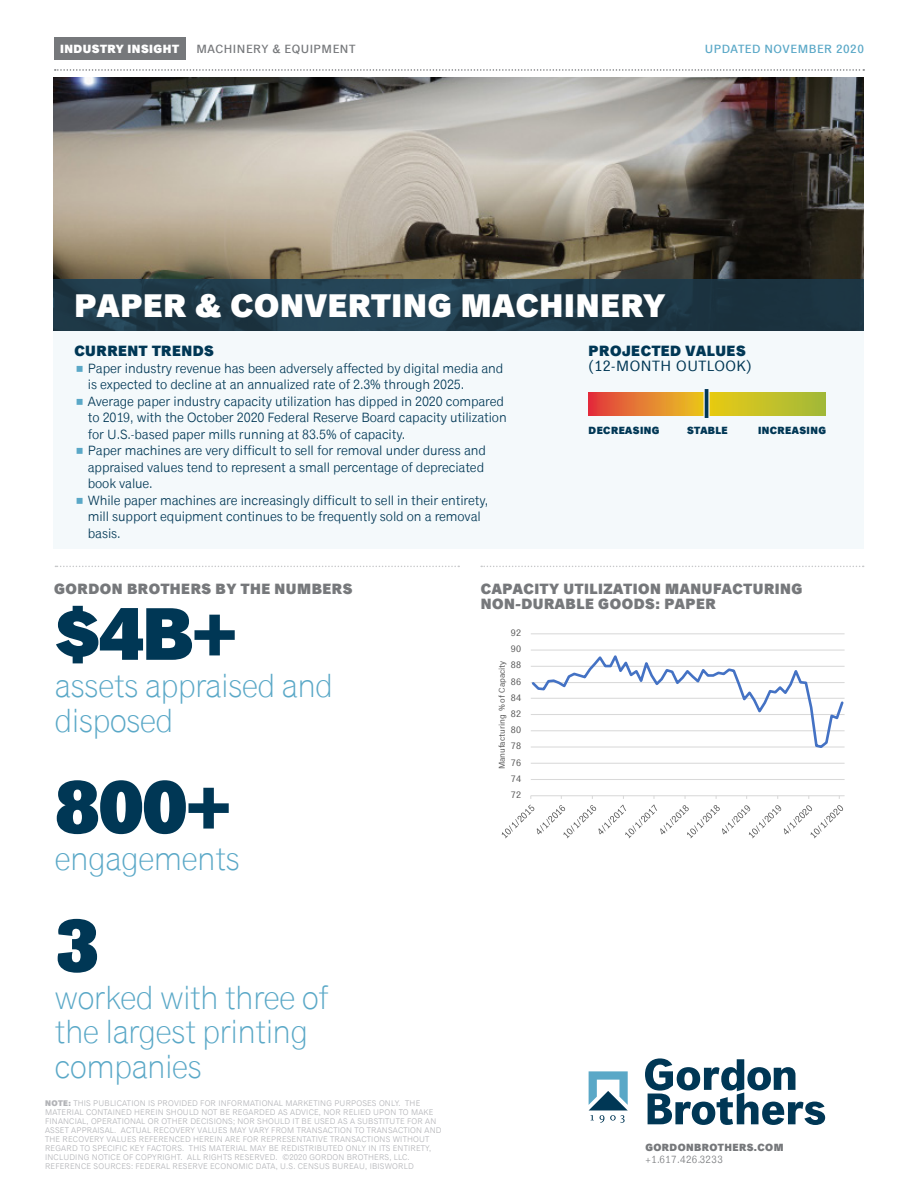
<style>
.page{position:relative;width:918px;height:1188px;background:#fff}
.page>*{position:absolute;margin:0;border:0;box-sizing:border-box;transform-origin:0 0}
.stat_-_S{font:800 75px "Classic Grotesque Pro";color:#003755}
.stat_-_descriptor{font:300 33px/34.5px "Classic Grotesque Pro";letter-spacing:-.025em;color:#5aa8c7}
.head{font:800 33px "Classic Grotesque Pro";letter-spacing:.025em;color:#fff}
.b-head{font:800 15px "Classic Grotesque Pro";letter-spacing:.035em;color:#76787b}
.intro_head{font:800 15px "Classic Grotesque Pro";letter-spacing:.035em;color:#003755}
.intro_head-2{font:15px "Classic Grotesque Pro";letter-spacing:.035em;color:#003755}
.t1{font:13.5px/16.5px "Classic Grotesque Pro";letter-spacing:-.01em;color:#003755}
.industry_names{font:500 12px "Classic Grotesque Pro";letter-spacing:.04em;color:#76787b}
.update_info{font:500 12px "Classic Grotesque Pro";letter-spacing:.04em;color:#5aa8c7}
.t2{font:800 12px "Classic Grotesque Pro";letter-spacing:.04em;color:#fff}
.t3{font:800 10.5px "Classic Grotesque Pro";letter-spacing:.04em;color:#003755}
.t4{font:800 10.5px "Classic Grotesque Pro";letter-spacing:.04em;color:#76787b}
.t5{font:10.5px "Classic Grotesque Pro";letter-spacing:.04em;color:#76787b}
.t6{font:9.45px "Classic Grotesque Pro";letter-spacing:.02em;color:#595959}
.t7{font:8.4px "Classic Grotesque Pro";letter-spacing:-.01em;color:#595959}
.bottom_note{font:8.25px/9px "Classic Grotesque Pro";letter-spacing:.02em;color:#b2b3b7}
.s1{font-weight:800}
</style>
<div class="page">
<img style="left:54px;top:77px;width:810px;height:203px">
<div style="left:54px;top:331px;width:810px;height:218px;background:#f4f9fb"></div>
<svg style="left:54px;top:280px;width:810px;height:51px;background:#1f3a49"></svg>
<svg style="left:55px;top:566px;width:404px;height:1px"></svg>
<svg style="left:481px;top:566px;width:383px;height:1px"></svg>
<svg style="left:589px;top:392px;width:236px;height:23px;background:#d5a02b"></svg>
<div style="left:704px;top:389px;width:6px;height:29px;background:#8da5b2"></div>
<hr style="left:705px;top:389px;width:3px;height:29px;background:#003755">
<hr style="left:531px;top:779px;width:314px;height:1px;background:#d9d9d9">
<hr style="left:531px;top:763px;width:314px;height:1px;background:#d9d9d9">
<hr style="left:531px;top:633px;width:314px;height:1px;background:#d9d9d9">
<hr style="left:531px;top:795px;width:314px;height:1px;background:#d9d9d9">
<svg style="left:531px;top:650px;width:314px;height:98px"></svg>
<svg style="left:501px;top:796px;width:343px;height:43px"></svg>
<svg style="left:55px;top:69px;width:809px;height:2px"></svg>
<svg style="left:645px;top:1058px;width:180px;height:67px"></svg>
<svg style="left:589px;top:1071px;width:39px;height:52px"></svg>
<div style="left:54px;top:37px;width:132px;height:23px;background:#76787b"></div>
<h3 class="t2" style="left:60px;top:41px;width:120px">INDUSTRY INSIGHT</h3>
<p class="industry_names" style="left:197px;top:41px;width:160px">MACHINERY &amp; EQUIPMENT</p>
<p class="update_info" style="left:705px;top:41px;width:161px">UPDATED NOVEMBER 2020</p>
<p class="head" style="left:74px;top:284px;width:593px">PAPER &amp; CONVERTING MACHINERY</p>
<p class="intro_head" style="left:74px;top:341px;width:141px">CURRENT TRENDS</p>
<p class="t1" style="left:88px;top:360px;width:417px">Paper industry revenue has been adversely affected by digital media and is expected to decline at an annualized rate of 2.3% through 2025.</p>
<p class="t1" style="left:88px;top:393px;width:420px">Average paper industry capacity utilization has dipped in 2020 compared to 2019, with the October 2020 Federal Reserve Board capacity utilization for U.S.-based paper mills running at 83.5% of capacity.</p>
<p class="t1" style="left:88px;top:443px;width:400px">Paper machines are very difficult to sell for removal under duress and appraised values tend to represent a small percentage of depreciated book value.</p>
<p class="t1" style="left:88px;top:492px;width:402px">While paper machines are increasingly difficult to sell in their entirety, mill support equipment continues to be frequently sold on a removal basis.</p>
<p class="intro_head" style="left:589px;top:341px;width:159px">PROJECTED VALUES</p>
<p class="intro_head-2" style="left:589px;top:357px;width:165px">(12-MONTH OUTLOOK)</p>
<p class="t3" style="left:589px;top:424px;width:72px">DECREASING</p>
<p class="t3" style="left:687px;top:424px;width:42px">STABLE</p>
<p class="t3" style="left:758px;top:424px;width:70px">INCREASING</p>
<p class="b-head" style="left:54px;top:579px;width:300px">GORDON BROTHERS BY THE NUMBERS</p>
<p class="stat_-_S" style="left:55px;top:585px;width:184px">$4B+</p>
<p class="stat_-_descriptor" style="left:55px;top:668px;width:280px">assets appraised and disposed</p>
<p class="stat_-_S" style="left:55px;top:758px;width:178px">800+</p>
<p class="stat_-_descriptor" style="left:55px;top:842px;width:187px">engagements</p>
<p class="stat_-_S" style="left:55px;top:897px;width:47px">3</p>
<p class="stat_-_descriptor" style="left:55px;top:980px;width:275px">worked with three of the largest printing companies</p>
<p class="bottom_note" style="left:45px;top:1099px;width:398px"><span class="s1">NOTE:</span> THIS PUBLICATION IS PROVIDED FOR INFORMATIONAL MARKETING PURPOSES ONLY. THE MATERIAL CONTAINED HEREIN SHOULD NOT BE REGARDED AS ADVICE, NOR RELIED UPON TO MAKE FINANCIAL, OPERATIONAL OR OTHER DECISIONS; NOR SHOULD IT BE USED AS A SUBSTITUTE FOR AN ASSET APPRAISAL. ACTUAL RECOVERY VALUES MAY VARY FROM TRANSACTION TO TRANSACTION AND THE RECOVERY VALUES REFERENCED HEREIN ARE FOR REPRESENTATIVE TRANSACTIONS WITHOUT REGARD TO SPECIFIC KEY FACTORS. THIS MATERIAL MAY BE REDISTRIBUTED ONLY IN ITS ENTIRETY, INCLUDING NOTICE OF COPYRIGHT. ALL RIGHTS RESERVED. ©2020 GORDON BROTHERS, LLC.</p>
<p class="bottom_note" style="left:45px;top:1162px;width:370px">REFERENCE SOURCES: FEDERAL RESERVE ECONOMIC DATA, U.S. CENSUS BUREAU, IBISWORLD</p>
<p class="b-head" style="left:481px;top:579px;width:323px">CAPACITY UTILIZATION MANUFACTURING</p>
<p class="b-head" style="left:481px;top:594px;width:237px">NON-DURABLE GOODS: PAPER</p>
<p class="t6" style="left:511px;top:627px;width:12px">92</p>
<p class="t6" style="left:511px;top:643px;width:12px">90</p>
<p class="t7" style="left:497px;top:769px;width:110px;rotate:-90deg">Manufacturing % of Capacity</p>
<p class="t6" style="left:511px;top:659px;width:12px">88</p>
<p class="t6" style="left:511px;top:675px;width:12px">86</p>
<p class="t6" style="left:511px;top:692px;width:12px">84</p>
<p class="t6" style="left:511px;top:708px;width:12px">82</p>
<p class="t6" style="left:511px;top:724px;width:12px">80</p>
<p class="t6" style="left:511px;top:740px;width:12px">78</p>
<p class="t6" style="left:511px;top:757px;width:12px">76</p>
<p class="t6" style="left:511px;top:773px;width:12px">74</p>
<p class="t6" style="left:511px;top:789px;width:12px">72</p>
<p class="t4" style="left:645px;top:1141px;width:140px">GORDONBROTHERS.COM</p>
<p class="t5" style="left:645px;top:1153px;width:79px">+1.617.426.3233</p>
</div>
